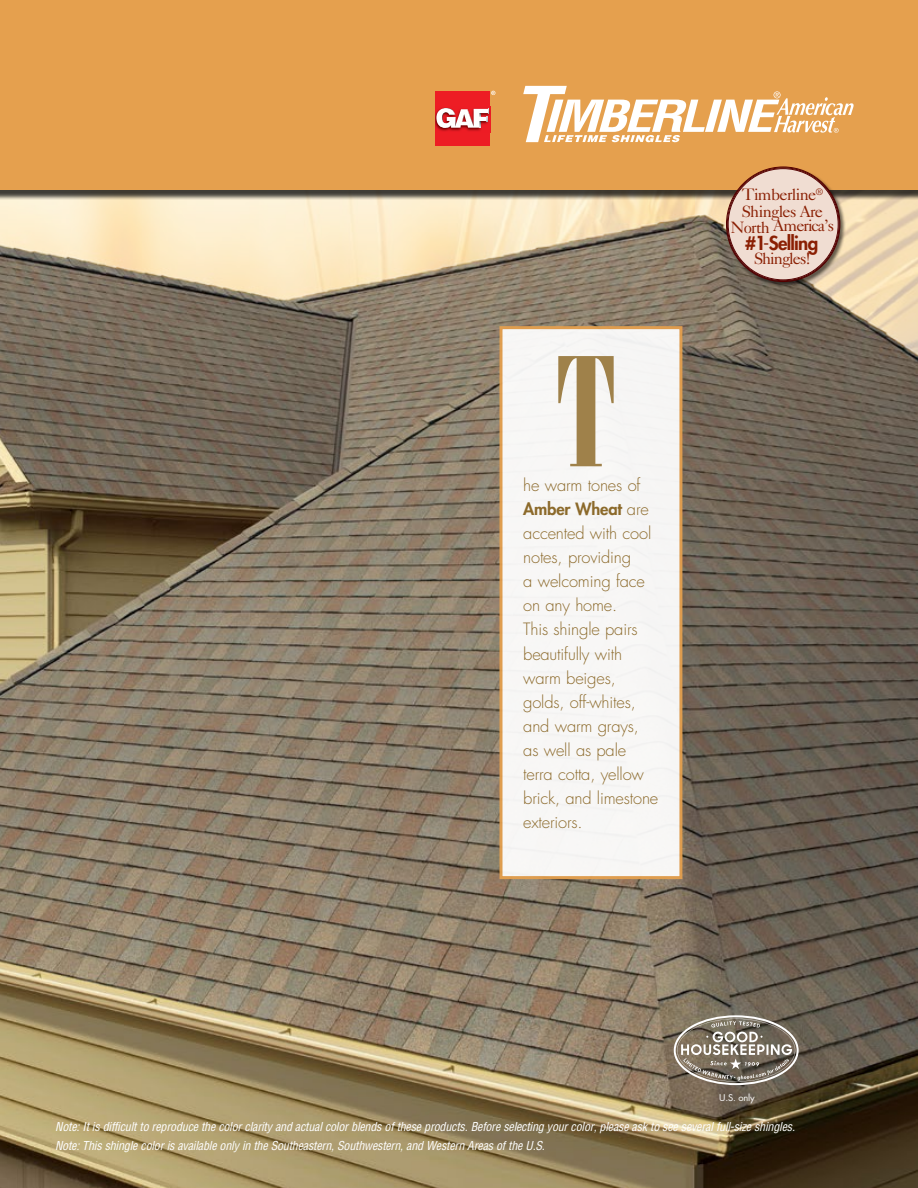
<style>
.page{position:relative;width:918px;height:1188px;background:#fff}
.page>*{position:absolute;margin:0;border:0;box-sizing:border-box;transform-origin:0 0}
.t1{font:152.55px "Bodoni Std Poster Compressed";color:#9f814a}
.t2{font:800 18.75px "Futura Std";letter-spacing:-.04em;color:#8a1f03}
.t3{font:300 16.5px/24px "Futura Std";letter-spacing:-.01em;color:#8c6a2b}
.t4{font:16.5px/16.5px "Caslon 540 LT Std";letter-spacing:-.04em;color:#8a1f03}
.t5{font:16.5px "Caslon 540 LT Std";letter-spacing:-.06em;color:#8a1f03}
.t6{font:italic condensed 12px "Helvetica LT Std";letter-spacing:-.015em;color:#fff}
.t7{font:9px "Futura Std";color:#fff}
.s1{font-weight:800}
.s2{font-weight:500}
</style>
<div class="page">
<img style="left:0;top:199px;width:918px;height:989px">
<div style="left:0;top:0;width:918px;height:199px;background:#000;opacity:.75"></div>
<div style="left:0;top:0;width:918px;height:190px;background:#e5a04e"></div>
<div style="left:500px;top:326px;width:182px;height:553px;background:#f7f6f5;border:3px solid #e5a04e"></div>
<svg style="left:523px;top:86px;width:331px;height:56px"></svg>
<div style="left:726px;top:166px;width:120px;height:121px;background:#000;opacity:.6"></div>
<div style="left:727px;top:168px;width:112px;height:113px;background:#f0ddd2;border-radius:50%"></div>
<svg style="left:674px;top:1015px;width:125px;height:70px"></svg>
<svg style="left:491px;top:91px;width:4px;height:4px"></svg>
<div style="left:435px;top:91px;width:55px;height:55px;background:#ed1d24"></div>
<img style="left:435px;top:109px;width:55px;height:22px">
<svg style="left:436px;top:108px;width:53px;height:20px"></svg>
<h1 class="t1" style="left:556px;top:324px;width:61px">T</h1>
<p class="t3" style="left:523px;top:474px;width:137px">he warm tones of<br><span class="s1">Amber Wheat</span> are accented with cool notes, providing<br>a welcoming face on any home.<br>This shingle pairs beautifully with warm beiges, golds, off-whites, and warm grays, as well as pale terra cotta, yellow brick, and limestone exteriors.</p>
<h3 class="t4" style="left:742px;top:186px;width:83px">Timberline<sup>®<br></sup>Shingles Are</h3>
<h3 class="t4" style="left:731px;top:217px;width:105px">North America’s</h3>
<h2 class="t2" style="left:745px;top:231px;width:75px">#1<span class="s2">-</span>Selling</h2>
<h3 class="t5" style="left:754px;top:248px;width:58px">Shingles!</h3>
<p class="t7" style="left:719px;top:1091px;width:37px">U.S. only</p>
<p class="t6" style="left:55px;top:1119px;width:741px">Note: It is difficult to reproduce the color clarity and actual color blends of these products. Before selecting your color, please ask to see several full-size shingles.</p>
<p class="t6" style="left:55px;top:1138px;width:491px">Note: This shingle color is available only in the Southeastern, Southwestern, and Western Areas of the U.S.</p>
</div>
